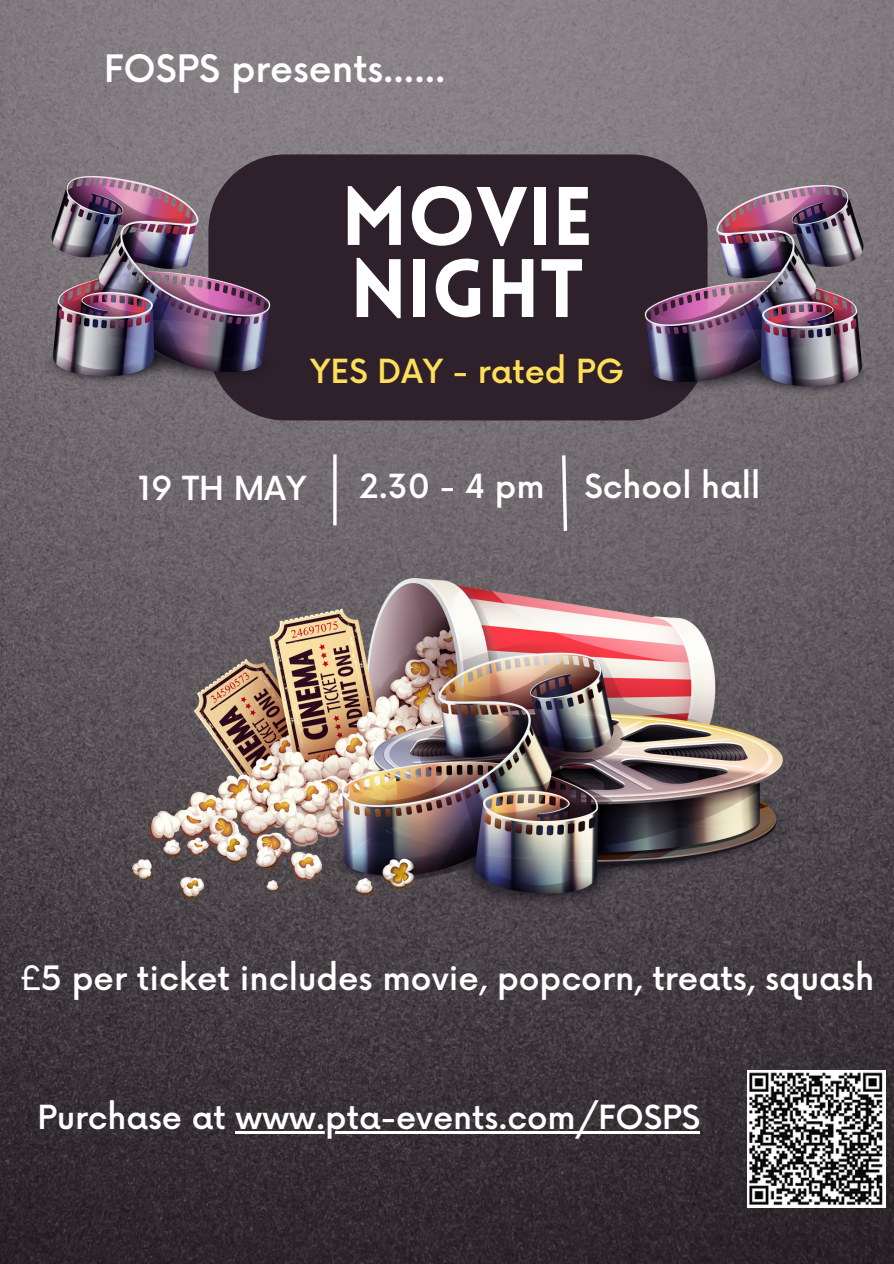
<style>
.page{position:relative;width:894px;height:1264px;background:#fff}
.page>*{position:absolute;margin:0;border:0;box-sizing:border-box;transform-origin:0 0}
.t1{font:900 81px/72px "Lovelo";color:#fff}
.t2{font:500 36.9px "Now";color:#fff}
.t3{font:500 32.85px "Now";color:#fff}
.t4{font:500 32.4px "Now";color:#fff}
.t5{font:500 32.4px "Now";color:#ffde59}
</style>
<div class="page">
<img style="left:0;top:0;width:893px;height:1263px">
<img style="left:133px;top:578px;width:669px;height:334px">
<div style="left:208px;top:154px;width:499px;height:266px;background:#2e212c"></div>
<img style="left:638px;top:186px;width:238px;height:210px">
<img style="left:39px;top:176px;width:237px;height:211px">
<hr style="left:333px;top:454px;width:3px;height:71px;background:#fff">
<svg style="left:560px;top:452px;width:8px;height:82px"></svg>
<img style="left:747px;top:1070px;width:138px;height:137px">
<hr style="left:235px;top:1130px;width:465px;height:3px;background:#fff">
<p class="t2" style="left:104px;top:48px;width:343px">FOSPS presents......</p>
<p class="t1" style="left:341px;top:189px;width:253px">MOVIE<br>NIGHT</p>
<p class="t5" style="left:310px;top:354px;width:315px">YES DAY - rated PG</p>
<p class="t4" style="left:138px;top:471px;width:170px">19 TH MAY</p>
<p class="t4" style="left:359px;top:469px;width:186px">2.30 - 4 pm</p>
<p class="t4" style="left:584px;top:468px;width:177px">School hall</p>
<p class="t3" style="left:20px;top:960px;width:855px">£5 per ticket includes movie, popcorn, treats, squash</p>
<p class="t4" style="left:37px;top:1099px;width:664px">Purchase at www.pta-events.com/FOSPS</p>
</div>
